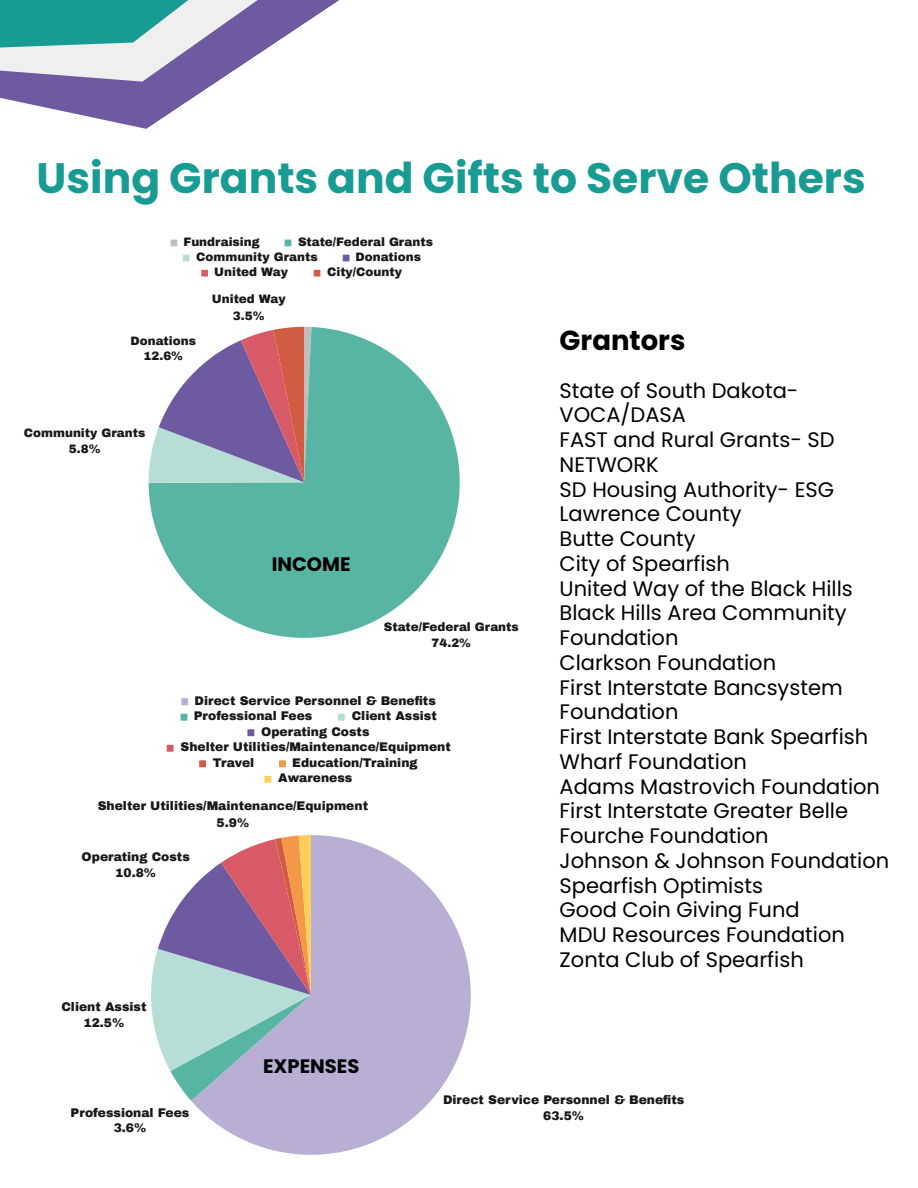
<style>
.page{position:relative;width:918px;height:1188px;background:#fff}
.page>*{position:absolute;margin:0;border:0;box-sizing:border-box;transform-origin:0 0}
.t1{font:700 42.45px "Poppins";color:#179b93}
.t2{font:700 27.45px "Poppins";color:#000}
.t3{font:21px/24.8px "Poppins";color:#000}
.t4{font:700 19.5px "Poppins";color:#000}
.t5{font:900 12.3px/15.6px "Archivo";color:#181818;text-align:center}
.t6{font:900 12px/15.1px "Archivo";color:#181818;text-align:center}
</style>
<div class="page">
<svg style="left:0;top:0;width:339px;height:129px"></svg>
<svg style="left:171px;top:240px;width:6px;height:6px"></svg>
<svg style="left:285px;top:240px;width:6px;height:6px"></svg>
<svg style="left:183px;top:255px;width:7px;height:6px"></svg>
<svg style="left:343px;top:255px;width:6px;height:6px"></svg>
<svg style="left:201px;top:270px;width:7px;height:6px"></svg>
<svg style="left:314px;top:270px;width:6px;height:6px"></svg>
<svg style="left:149px;top:327px;width:311px;height:311px;fill:#59b5a3"></svg>
<svg style="left:149px;top:327px;width:163px;height:156px"></svg>
<svg style="left:181px;top:698px;width:7px;height:7px"></svg>
<svg style="left:180px;top:714px;width:7px;height:7px"></svg>
<svg style="left:338px;top:714px;width:7px;height:7px"></svg>
<svg style="left:247px;top:729px;width:7px;height:7px"></svg>
<svg style="left:167px;top:745px;width:7px;height:7px"></svg>
<svg style="left:199px;top:760px;width:7px;height:7px"></svg>
<svg style="left:279px;top:760px;width:7px;height:7px"></svg>
<svg style="left:264px;top:776px;width:7px;height:7px"></svg>
<svg style="left:191px;top:835px;width:280px;height:320px;fill:#b9afd4"></svg>
<svg style="left:151px;top:835px;width:160px;height:266px"></svg>
<p class="t1" style="left:37px;top:148px;width:831px">Using Grants and Gifts to Serve Others</p>
<p class="t6" style="left:183px;top:234px;width:78px">Fundraising</p>
<p class="t6" style="left:196px;top:234px;width:238px;text-align:left;text-indent:102px">State/Federal Grants<br>Community Grants</p>
<p class="t6" style="left:356px;top:250px;width:67px">Donations</p>
<p class="t6" style="left:214px;top:265px;width:76px">United Way</p>
<p class="t6" style="left:327px;top:265px;width:76px">City/County</p>
<p class="t6" style="left:131px;top:333px;width:67px">Donations<br>12.6%</p>
<p class="t6" style="left:212px;top:291px;width:76px;line-height:16.2px">United Way<br>3.5%</p>
<p class="t6" style="left:24px;top:425px;width:123px;line-height:16.2px">Community Grants<br>5.8%</p>
<p class="t4" style="left:272px;top:551px;width:81px">INCOME</p>
<p class="t6" style="left:384px;top:619px;width:136px">State/Federal Grants<br>74.2%</p>
<p class="t5" style="left:194px;top:693px;width:244px;text-align:left">Direct Service Personnel &amp; Benefits<br>Professional Fees</p>
<p class="t5" style="left:352px;top:708px;width:87px">Client Assist</p>
<p class="t5" style="left:261px;top:724px;width:110px">Operating Costs</p>
<p class="t5" style="left:180px;top:740px;width:272px">Shelter Utilities/Maintenance/Equipment</p>
<p class="t5" style="left:213px;top:755px;width:43px">Travel</p>
<p class="t5" style="left:278px;top:755px;width:141px;text-align:left;text-indent:14px">Education/Training<br>Awareness</p>
<p class="t5" style="left:98px;top:798px;width:272px;line-height:16.6px">Shelter Utilities/Maintenance/Equipment<br>5.9%</p>
<p class="t5" style="left:82px;top:848px;width:110px;line-height:16.6px">Operating Costs<br>10.8%</p>
<p class="t5" style="left:61px;top:999px;width:87px">Client Assist<br>12.5%</p>
<p class="t4" style="left:263px;top:1053px;width:98px">EXPENSES</p>
<h1 class="t2" style="left:560px;top:321px;width:127px">Grantors</h1>
<h3 class="t3" style="left:560px;top:378px;width:240px">State of South Dakota-<br>VOCA/DASA</h3>
<h2 class="t3" style="left:560px;top:427px;width:277px">FAST and Rural Grants- SD<br>NETWORK</h2>
<p class="t3" style="left:560px;top:477px;width:276px">SD Housing Authority- ESG</p>
<p class="t3" style="left:560px;top:502px;width:184px">Lawrence County</p>
<p class="t3" style="left:560px;top:526px;width:138px">Butte County</p>
<p class="t3" style="left:560px;top:551px;width:172px">City of Spearfish</p>
<p class="t3" style="left:560px;top:576px;width:295px">United Way of the Black Hills</p>
<p class="t3" style="left:560px;top:601px;width:289px">Black Hills Area Community<br>Foundation</p>
<p class="t3" style="left:560px;top:650px;width:218px">Clarkson Foundation</p>
<p class="t3" style="left:560px;top:675px;width:285px">First Interstate Bancsystem<br>Foundation</p>
<p class="t3" style="left:560px;top:724px;width:310px">First Interstate Bank Spearfish</p>
<p class="t3" style="left:560px;top:749px;width:189px">Wharf Foundation</p>
<p class="t3" style="left:560px;top:774px;width:322px">Adams Mastrovich Foundation</p>
<p class="t3" style="left:560px;top:799px;width:290px">First Interstate Greater Belle<br>Fourche Foundation</p>
<p class="t3" style="left:560px;top:848px;width:331px">Johnson &amp; Johnson Foundation</p>
<p class="t3" style="left:560px;top:873px;width:205px">Spearfish Optimists</p>
<p class="t3" style="left:560px;top:898px;width:242px">Good Coin Giving Fund</p>
<p class="t3" style="left:560px;top:922px;width:287px">MDU Resources Foundation</p>
<p class="t3" style="left:560px;top:947px;width:246px">Zonta Club of Spearfish</p>
<p class="t5" style="left:71px;top:1105px;width:120px">Professional Fees<br>3.6%</p>
<p class="t5" style="left:443px;top:1092px;width:243px">Direct Service Personnel &amp; Benefits<br>63.5%</p>
</div>
